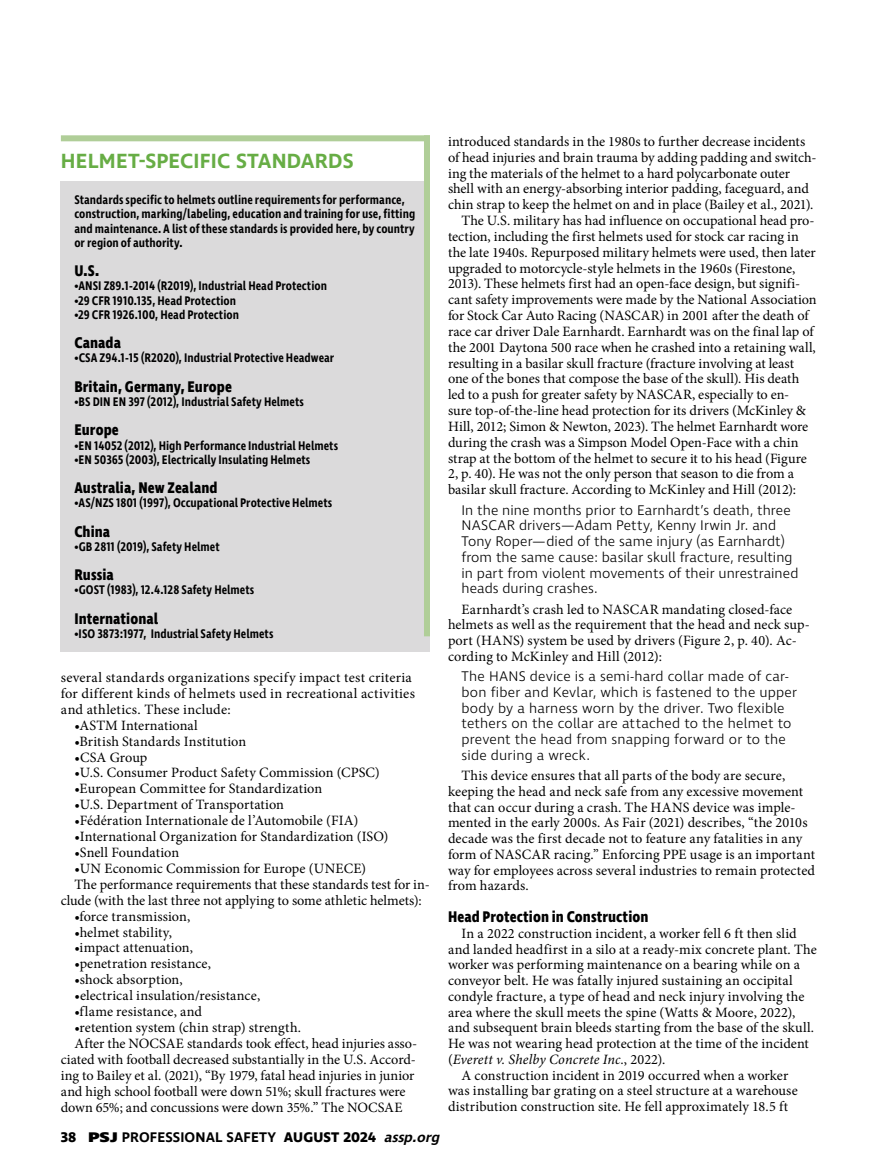
<style>
.page{position:relative;width:878px;height:1175px;background:#fff}
.page>*{position:absolute;margin:0;border:0;box-sizing:border-box;transform-origin:0 0}
.t1{font:600 21px "Ingra";letter-spacing:.01em;color:#67ad45}
.t2{font:700 15.75px "Ingra Cd";letter-spacing:.005em;color:#000}
.t3{font:14.25px/15.8px "Minion Pro";letter-spacing:.005em;color:#000}
.t4{font:300 14.25px/15.8px "Ingra";letter-spacing:.01em;color:#000}
.t5{font:600 14.25px "Ingra";letter-spacing:.01em;color:#000}
.t6{font:italic 14.25px "Minion Pro";letter-spacing:.01em;color:#000}
.t7{font:600 12.75px/14.2px "Ingra Cd";color:#000}
.s1{font-weight:700}
.s2{font-weight:800}
.s3{font-style:italic}
.s4{font-style:normal}
</style>
<div class="page">
<div style="left:61px;top:181px;width:369px;height:470px;background:#dbdadb"></div>
<div style="left:61px;top:135px;width:369px;height:6px;background:#b0ce98"></div>
<div style="left:424px;top:135px;width:6px;height:501px;background:#b0ce98"></div>
<h1 class="t1" style="left:61px;top:148px;width:294px">HELMET-SPECIFIC STANDARDS</h1>
<p class="t7" style="left:74px;top:193px;width:342px">Standards specific to helmets outline requirements for performance, construction, marking/labeling, education and training for use, fitting and maintenance. A list of these standards is provided here, by country or region of authority.</p>
<p class="t2" style="left:74px;top:261px;width:26px">U.S.</p>
<p class="t7" style="left:74px;top:280px;width:254px">•ANSI Z89.1-2014 (R2019), Industrial Head Protection</p>
<p class="t7" style="left:74px;top:294px;width:163px">•29 CFR 1910.135, Head Protection</p>
<p class="t7" style="left:74px;top:308px;width:166px">•29 CFR 1926.100, Head Protection</p>
<p class="t2" style="left:74px;top:333px;width:48px">Canada</p>
<p class="t7" style="left:74px;top:352px;width:261px">•CSA Z94.1-15 (R2020), Industrial Protective Headwear</p>
<p class="t2" style="left:74px;top:376px;width:159px">Britain, Germany, Europe</p>
<p class="t7" style="left:74px;top:395px;width:231px">•BS DIN EN 397 (2012), Industrial Safety Helmets</p>
<p class="t2" style="left:74px;top:420px;width:46px">Europe</p>
<p class="t7" style="left:74px;top:439px;width:265px">•EN 14052 (2012), High Performance Industrial Helmets</p>
<p class="t7" style="left:74px;top:453px;width:237px">•EN 50365 (2003), Electrically Insulating Helmets</p>
<p class="t2" style="left:74px;top:478px;width:145px">Australia, New Zealand</p>
<p class="t7" style="left:74px;top:496px;width:259px">•AS/NZS 1801 (1997), Occupational Protective Helmets</p>
<p class="t2" style="left:74px;top:521px;width:37px">China</p>
<p class="t7" style="left:74px;top:540px;width:147px">•GB 2811 (2019), Safety Helmet</p>
<p class="t2" style="left:74px;top:565px;width:41px">Russia</p>
<p class="t7" style="left:74px;top:583px;width:181px">•GOST (1983), 12.4.128 Safety Helmets</p>
<p class="t2" style="left:74px;top:608px;width:85px">International</p>
<p class="t7" style="left:74px;top:627px;width:201px">•ISO 3873:1977, Industrial Safety Helmets</p>
<p class="t3" style="left:61px;top:669px;width:355px">several standards organizations specify impact test criteria for different kinds of helmets used in recreational activities and athletics. These include:</p>
<p class="t3" style="left:74px;top:717px;width:125px">•ASTM International</p>
<p class="t3" style="left:74px;top:733px;width:173px">•British Standards Institution</p>
<p class="t3" style="left:74px;top:749px;width:74px">•CSA Group</p>
<p class="t3" style="left:74px;top:765px;width:307px">•U.S. Consumer Product Safety Commission (CPSC)</p>
<p class="t3" style="left:74px;top:781px;width:249px">•European Committee for Standardization</p>
<p class="t3" style="left:74px;top:797px;width:211px">•U.S. Department of Transportation</p>
<p class="t3" style="left:74px;top:812px;width:285px">•Fédération Internationale de l’Automobile (FIA)</p>
<p class="t3" style="left:74px;top:828px;width:315px">•International Organization for Standardization (ISO)</p>
<p class="t3" style="left:74px;top:844px;width:106px">•Snell Foundation</p>
<p class="t3" style="left:74px;top:860px;width:293px">•UN Economic Commission for Europe (UNECE)</p>
<p class="t3" style="left:74px;top:876px;width:357px">The performance requirements that these standards test for in-</p>
<p class="t3" style="left:61px;top:892px;width:362px">clude (with the last three not applying to some athletic helmets):</p>
<p class="t3" style="left:74px;top:908px;width:117px">•force transmission,</p>
<p class="t3" style="left:74px;top:924px;width:99px">•helmet stability,</p>
<p class="t3" style="left:74px;top:940px;width:120px">•impact attenuation,</p>
<p class="t3" style="left:74px;top:956px;width:138px">•penetration resistance,</p>
<p class="t3" style="left:74px;top:971px;width:110px">•shock absorption,</p>
<p class="t3" style="left:74px;top:987px;width:187px">•electrical insulation/resistance,</p>
<p class="t3" style="left:74px;top:1003px;width:129px">•flame resistance, and</p>
<p class="t3" style="left:74px;top:1019px;width:228px">•retention system (chin strap) strength.</p>
<p class="t3" style="left:74px;top:1035px;width:344px">After the NOCSAE standards took effect, head injuries asso-</p>
<p class="t3" style="left:61px;top:1051px;width:356px">ciated with football decreased substantially in the U.S. Accord-</p>
<p class="t3" style="left:61px;top:1067px;width:355px">ing to Bailey et al. (2021), “By 1979, fatal head injuries in junior</p>
<p class="t3" style="left:61px;top:1083px;width:346px">and high school football were down 51%; skull fractures were</p>
<p class="t3" style="left:61px;top:1099px;width:343px">down 65%; and concussions were down 35%.” The NOCSAE</p>
<p class="t5" style="left:61px;top:1128px;width:384px"><span class="s1">38</span> <span class="s2">PSJ</span> PROFESSIONAL SAFETY <span class="s1">AUGUST 2024</span> <span class="s3">assp.org</span></p>
<p class="t3" style="left:448px;top:133px;width:359px">introduced standards in the 1980s to further decrease incidents</p>
<p class="t3" style="left:448px;top:149px;width:370px">of head injuries and brain trauma by adding padding and switch-</p>
<p class="t3" style="left:448px;top:165px;width:343px">ing the materials of the helmet to a hard polycarbonate outer</p>
<p class="t3" style="left:448px;top:181px;width:362px">shell with an energy-absorbing interior padding, faceguard, and</p>
<p class="t3" style="left:448px;top:197px;width:367px">chin strap to keep the helmet on and in place (Bailey et al., 2021).</p>
<p class="t3" style="left:461px;top:213px;width:354px">The U.S. military has had influence on occupational head pro-</p>
<p class="t3" style="left:448px;top:228px;width:352px">tection, including the first helmets used for stock car racing in</p>
<p class="t3" style="left:448px;top:244px;width:369px">the late 1940s. Repurposed military helmets were used, then later</p>
<p class="t3" style="left:448px;top:260px;width:349px">upgraded to motorcycle-style helmets in the 1960s (Firestone,</p>
<p class="t3" style="left:448px;top:276px;width:354px">2013). These helmets first had an open-face design, but signifi-</p>
<p class="t3" style="left:448px;top:292px;width:370px">cant safety improvements were made by the National Association</p>
<p class="t3" style="left:448px;top:308px;width:362px">for Stock Car Auto Racing (NASCAR) in 2001 after the death of</p>
<p class="t3" style="left:448px;top:323px;width:367px">race car driver Dale Earnhardt. Earnhardt was on the final lap of</p>
<p class="t3" style="left:448px;top:339px;width:369px">the 2001 Daytona 500 race when he crashed into a retaining wall,</p>
<p class="t3" style="left:448px;top:355px;width:348px">resulting in a basilar skull fracture (fracture involving at least</p>
<p class="t3" style="left:448px;top:371px;width:353px">one of the bones that compose the base of the skull). His death</p>
<p class="t3" style="left:448px;top:387px;width:343px">led to a push for greater safety by NASCAR, especially to en-</p>
<p class="t3" style="left:448px;top:403px;width:359px">sure top-of-the-line head protection for its drivers (McKinley &amp;</p>
<p class="t3" style="left:448px;top:418px;width:362px">Hill, 2012; Simon &amp; Newton, 2023). The helmet Earnhardt wore</p>
<p class="t3" style="left:448px;top:434px;width:352px">during the crash was a Simpson Model Open-Face with a chin</p>
<p class="t3" style="left:448px;top:450px;width:360px">strap at the bottom of the helmet to secure it to his head (Figure</p>
<p class="t3" style="left:448px;top:466px;width:347px">2, p. 40). He was not the only person that season to die from a</p>
<p class="t3" style="left:448px;top:482px;width:350px">basilar skull fracture. According to McKinley and Hill (2012):</p>
<p class="t4" style="left:461px;top:502px;width:338px">In the nine months prior to Earnhardt’s death, three NASCAR drivers—Adam Petty, Kenny Irwin Jr. and Tony Roper—died of the same injury (as Earnhardt) from the same cause: basilar skull fracture, resulting in part from violent movements of their unrestrained heads during crashes.</p>
<p class="t3" style="left:448px;top:601px;width:363px;text-indent:13px">Earnhardt’s crash led to NASCAR mandating closed-face helmets as well as the requirement that the head and neck sup&shy;port (HANS) system be used by drivers (Figure 2, p. 40). Ac&shy;cording to McKinley and Hill (2012):</p>
<p class="t4" style="left:461px;top:669px;width:337px">The HANS device is a semi-hard collar made of car&shy;bon fiber and Kevlar, which is fastened to the upper body by a harness worn by the driver. Two flexible tethers on the collar are attached to the helmet to prevent the head from snapping forward or to the side during a wreck.</p>
<p class="t3" style="left:448px;top:767px;width:368px;text-indent:13px">This device ensures that all parts of the body are secure, keeping the head and neck safe from any excessive movement that can occur during a crash. The HANS device was imple&shy;mented in the early 2000s. As Fair (2021) describes, “the 2010s decade was the first decade not to feature any fatalities in any form of NASCAR racing.” Enforcing PPE usage is an important way for employees across several industries to remain protected from hazards.</p>
<p class="t2" style="left:448px;top:907px;width:202px">Head Protection in Construction</p>
<p class="t3" style="left:461px;top:925px;width:337px">In a 2022 construction incident, a worker fell 6 ft then slid</p>
<p class="t3" style="left:448px;top:941px;width:370px">and landed headfirst in a silo at a ready-mix concrete plant. The</p>
<p class="t3" style="left:448px;top:957px;width:353px">worker was performing maintenance on a bearing while on a</p>
<p class="t3" style="left:448px;top:972px;width:346px">conveyor belt. He was fatally injured sustaining an occipital</p>
<p class="t3" style="left:448px;top:988px;width:358px">condyle fracture, a type of head and neck injury involving the</p>
<p class="t3" style="left:448px;top:1004px;width:349px">area where the skull meets the spine (Watts &amp; Moore, 2022),</p>
<p class="t3" style="left:448px;top:1020px;width:367px">and subsequent brain bleeds starting from the base of the skull.</p>
<p class="t3" style="left:448px;top:1035px;width:362px">He was not wearing head protection at the time of the incident</p>
<p class="t6" style="left:448px;top:1049px;width:219px"><span class="s4">(</span>Everett v. Shelby Concrete Inc.<span class="s4">, 2022).</span></p>
<p class="t3" style="left:461px;top:1067px;width:328px">A construction incident in 2019 occurred when a worker</p>
<p class="t3" style="left:448px;top:1083px;width:351px">was installing bar grating on a steel structure at a warehouse</p>
<p class="t3" style="left:448px;top:1098px;width:342px">distribution construction site. He fell approximately 18.5 ft</p>
</div>
